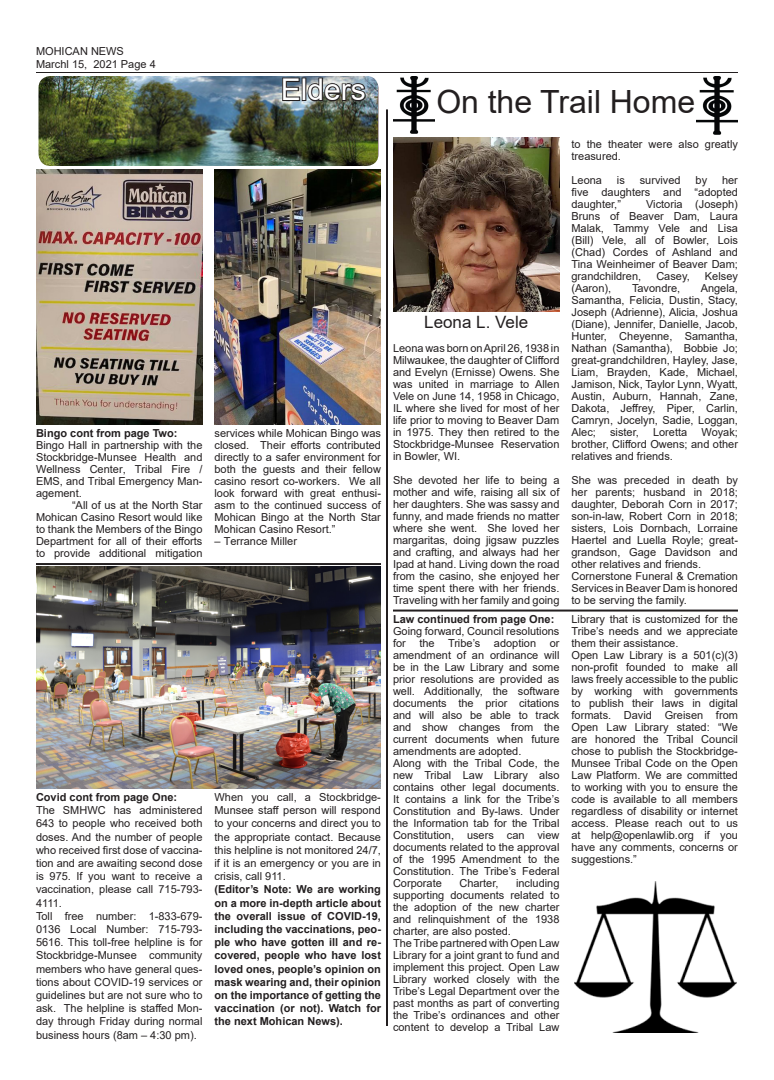
<style>
.page{position:relative;width:774px;height:1080px;background:#fff}
.page>*{position:absolute;margin:0;border:0;box-sizing:border-box;transform-origin:0 0}
.t1{font:32px "Arial";color:#231f20}
.t2{font:30px "Arial";color:#fff}
.t3{font:17px "Arial";color:#231f20}
.x_msonormal{font:11px/12px "Arial";color:#231f20;text-align:justify}
.x_msonormal-2{font:700 11px/13.2px "Arial";color:#231f20;text-align:justify}
.moto-text_575{font:11px/13.2px "Arial";color:#231f20;text-align:justify}
</style>
<div class="page">
<hr style="left:36px;top:72px;width:702px;height:1px;background:#231f20">
<img style="left:393px;top:76px;width:41px;height:58px">
<img style="left:697px;top:77px;width:41px;height:57px">
<img style="left:38px;top:76px;width:340px;height:90px">
<svg style="left:281px;top:77px;width:86px;height:26px;background:#666b6d"></svg>
<img style="left:393px;top:138px;width:167px;height:173px">
<hr style="left:393px;top:610px;width:345px;height:2px;background:#231f20">
<hr style="left:386px;top:109px;width:2px;height:917px;background:#231f20">
<img style="left:214px;top:170px;width:167px;height:255px">
<img style="left:36px;top:170px;width:166px;height:255px">
<hr style="left:36px;top:563px;width:345px;height:2px;background:#231f20">
<img style="left:574px;top:882px;width:162px;height:151px">
<img style="left:36px;top:566px;width:345px;height:223px">
<p class="x_msonormal" style="left:36px;top:45px;width:89px">MOHICAN NEWS</p>
<p class="x_msonormal" style="left:36px;top:58px;width:121px">Marchl 15, 2021 Page 4</p>
<p class="x_msonormal-2" style="left:36px;top:426px;width:143px">Bingo cont from page Two:</p>
<p class="x_msonormal" style="left:36px;top:439px;width:168px">Bingo Hall in partnership with the Stockbridge-Munsee Health and Wellness Center, Tribal Fire / EMS, and Tribal Emergency Man&shy;agement.</p>
<p class="x_msonormal" style="left:36px;top:499px;width:168px;text-indent:36px">“All of us at the North Star Mohican Casino Resort would like to thank the Members of the Bingo Department for all of their efforts to provide additional mitigation</p>
<p class="x_msonormal-2" style="left:36px;top:791px;width:143px">Covid cont from page One:</p>
<p class="x_msonormal" style="left:36px;top:804px;width:168px;line-height:13.2px">The SMHWC has administered 643 to people who received both doses. And the number of people who received first dose of vaccina&shy;tion and are awaiting second dose is 975. If you want to receive a vaccination, please call 715-793- 4111.</p>
<p class="x_msonormal" style="left:36px;top:909px;width:168px;line-height:13.2px">Toll free number: 1-833-679- 0136 Local Number: 715-793- 5616. This toll-free helpline is for Stockbridge-Munsee community members who have general ques&shy;tions about COVID-19 services or guidelines but are not sure who to ask. The helpline is staffed Mon&shy;day through Friday during normal business hours (8am – 4:30 pm).</p>
<p class="t2" style="left:281px;top:69px;width:87px">Elders</p>
<p class="x_msonormal" style="left:214px;top:427px;width:168px">services while Mohican Bingo was closed. Their efforts contributed directly to a safer environment for both the guests and their fellow casino resort co-workers. We all look forward with great enthusi&shy;asm to the continued success of Mohican Bingo at the North Star Mohican Casino Resort.”</p>
<p class="x_msonormal" style="left:214px;top:535px;width:84px">– Terrance Miller</p>
<p class="moto-text_575" style="left:214px;top:791px;width:168px">When you call, a Stockbridge-Munsee staff person will respond to your concerns and direct you to the appropriate contact. Because this helpline is not monitored 24/7, if it is an emergency or you are in crisis, call 911.</p>
<p class="x_msonormal-2" style="left:214px;top:883px;width:168px">(Editor’s Note: We are working on a more in-depth article about the overall issue of COVID-19, including the vaccinations, peo&shy;ple who have gotten ill and re&shy;covered, people who have lost loved ones, people’s opinion on mask wearing and, their opinion on the importance of getting the vaccination (or not). Watch for the next Mohican News).</p>
<p class="t1" style="left:436px;top:80px;width:260px">On the Trail Home</p>
<p class="t3" style="left:424px;top:310px;width:105px">Leona L. Vele</p>
<p class="x_msonormal" style="left:393px;top:342px;width:168px">Leona was born on April 26, 1938 in Milwaukee, the daughter of Clifford and Evelyn (Ernisse) Owens. She was united in marriage to Allen Vele on June 14, 1958 in Chicago, IL where she lived for most of her life prior to moving to Beaver Dam in 1975. They then retired to the Stockbridge-Munsee Reservation in Bowler, WI.</p>
<p class="x_msonormal" style="left:393px;top:474px;width:168px">She devoted her life to being a mother and wife, raising all six of her daughters. She was sassy and funny, and made friends no matter where she went. She loved her margaritas, doing jigsaw puzzles and crafting, and always had her Ipad at hand. Living down the road from the casino, she enjoyed her time spent there with her friends.<br>Traveling with her family and going</p>
<p class="x_msonormal-2" style="left:393px;top:613px;width:163px">Law continued from page One:</p>
<p class="x_msonormal" style="left:393px;top:625px;width:168px">Going forward, Council resolutions for the Tribe’s adoption or amendment of an ordinance will be in the Law Library and some prior resolutions are provided as well. Additionally, the software documents the prior citations and will also be able to track and show changes from the current documents when future amendments are adopted.</p>
<p class="x_msonormal" style="left:393px;top:757px;width:168px">Along with the Tribal Code, the new Tribal Law Library also contains other legal documents.<br>It contains a link for the Tribe’s Constitution and By-laws. Under the Information tab for the Tribal Constitution, users can view documents related to the approval of the 1995 Amendment to the Constitution. The Tribe’s Federal Corporate</p>
<p class="x_msonormal" style="left:459px;top:877px;width:41px">Charter,</p>
<p class="x_msonormal" style="left:393px;top:877px;width:168px;text-indent:123px">including supporting documents related to the adoption of the new charter and relinquishment of the 1938 charter, are also posted.</p>
<p class="x_msonormal" style="left:393px;top:937px;width:168px">The Tribe partnered with Open Law Library for a joint grant to fund and implement this project. Open Law Library worked closely with the Tribe’s Legal Department over the past months as part of converting the Tribe’s ordinances and other content to develop a Tribal Law</p>
<p class="x_msonormal" style="left:572px;top:138px;width:168px">to the theater were also greatly treasured.</p>
<p class="x_msonormal" style="left:572px;top:174px;width:32px">Leona</p>
<p class="x_msonormal" style="left:617px;top:174px;width:9px">is</p>
<p class="x_msonormal" style="left:640px;top:174px;width:42px">survived</p>
<p class="x_msonormal" style="left:696px;top:174px;width:13px">by</p>
<p class="x_msonormal" style="left:572px;top:174px;width:168px;text-indent:151px">her five daughters and “adopted daughter,”</p>
<p class="x_msonormal" style="left:572px;top:198px;width:168px;text-indent:75px">Victoria (Joseph)<br>Bruns of Beaver Dam, Laura Malak, Tammy Vele and Lisa (Bill) Vele, all of Bowler, Lois (Chad) Cordes of Ashland and Tina Weinheimer of Beaver Dam; grandchildren,</p>
<p class="x_msonormal" style="left:656px;top:270px;width:35px">Casey,</p>
<p class="x_msonormal" style="left:705px;top:270px;width:35px">Kelsey</p>
<p class="x_msonormal" style="left:572px;top:282px;width:41px">(Aaron),</p>
<p class="x_msonormal" style="left:632px;top:282px;width:50px">Tavondre,</p>
<p class="x_msonormal" style="left:572px;top:282px;width:168px;text-indent:129px">Angela, Samantha, Felicia, Dustin, Stacy, Joseph (Adrienne), Alicia, Joshua (Diane), Jennifer, Danielle, Jacob, Hunter, Cheyenne, Samantha, Nathan (Samantha), Bobbie Jo; great-grandchildren, Hayley, Jase, Liam, Brayden, Kade, Michael, Jamison, Nick, Taylor Lynn, Wyatt, Austin, Auburn, Hannah, Zane, Dakota, Jeffrey, Piper, Carlin, Camryn, Jocelyn, Sadie, Loggan, Alec;</p>
<p class="x_msonormal" style="left:572px;top:426px;width:168px;text-indent:130px">Woyak; brother, Clifford Owens; and other relatives and friends.</p>
<p class="x_msonormal" style="left:572px;top:474px;width:168px">She was preceded in death by her parents; husband in 2018; daughter, Deborah Corn in 2017; son-in-law, Robert Corn in 2018; sisters, Lois Dornbach, Lorraine Haertel and Luella Royle; great&shy;grandson, Gage Davidson and other relatives and friends.</p>
<p class="x_msonormal" style="left:572px;top:570px;width:168px">Cornerstone Funeral &amp; Cremation Services in Beaver Dam is honored to be serving the family.</p>
<p class="x_msonormal" style="left:610px;top:426px;width:30px">sister,</p>
<p class="x_msonormal" style="left:653px;top:426px;width:36px">Loretta</p>
<p class="x_msonormal" style="left:572px;top:613px;width:168px">Library that is customized for the Tribe’s needs and we appreciate them their assistance.</p>
<p class="x_msonormal" style="left:572px;top:649px;width:168px">Open Law Library is a 501(c)(3) non-profit founded to make all laws freely accessible to the public by working with governments to publish their laws in digital formats. David Greisen from Open Law Library stated: “We are honored the Tribal Council chose to publish the Stockbridge-Munsee Tribal Code on the Open Law Platform. We are committed to working with you to ensure the code is available to all members regardless of disability or internet access. Please reach out to us at help@openlawlib.org if you have any comments, concerns or suggestions.”</p>
</div>
